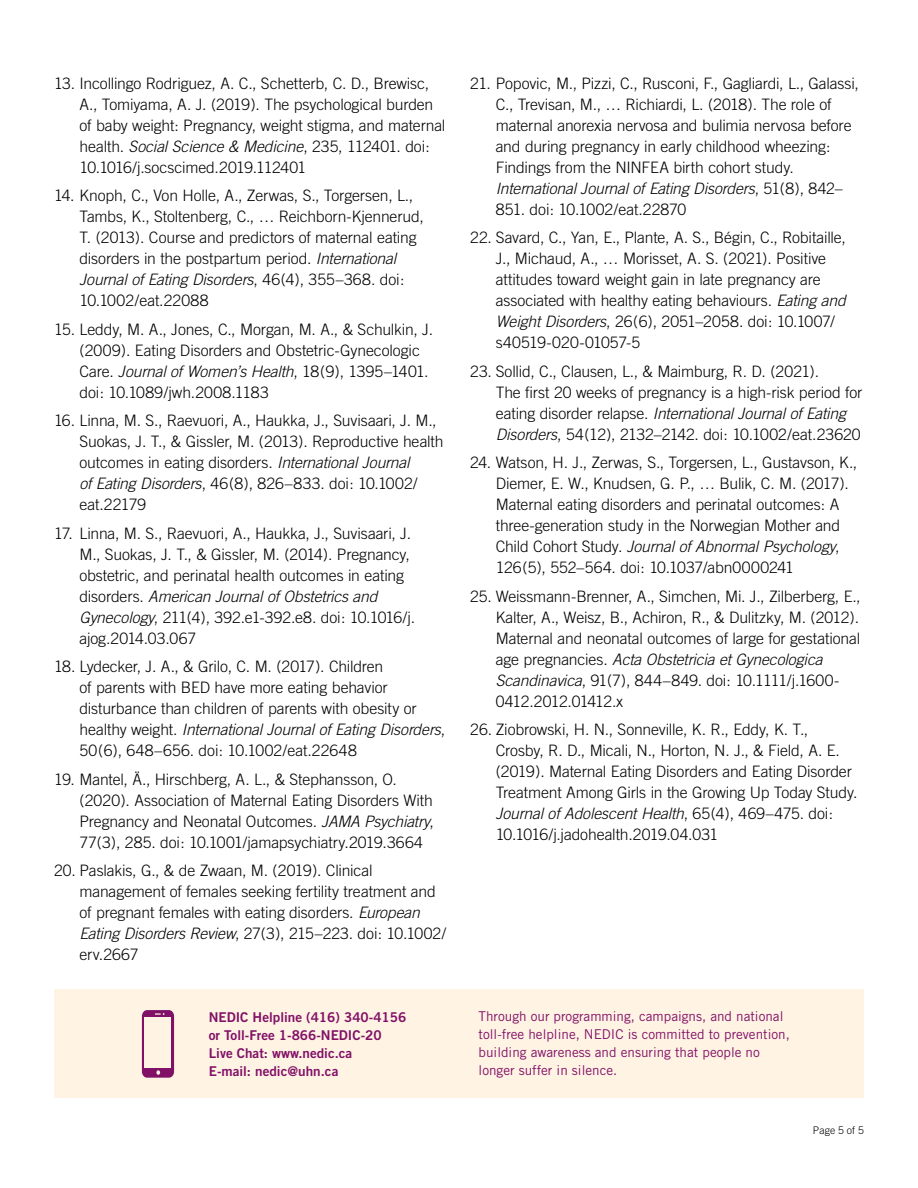
<style>
.page{position:relative;width:918px;height:1188px;background:#fff}
.page>*{position:absolute;margin:0;border:0;box-sizing:border-box;transform-origin:0 0}
.t1{font:300 15.75px/21px "Trade Gothic";letter-spacing:-.01em;color:#000}
.ACC_P_Yellow_Box_Text{font:13.5px/18px "Trade Gothic";color:#811167}
.ACC_H2_Helpline_text{font:13.5px/18px "Trade Gothic Bold Two";color:#811167}
.t2{font:300 10.5px "Trade Gothic";letter-spacing:.005em;color:#000}
.s1{font-style:italic}
</style>
<div class="page">
<div style="left:54px;top:989px;width:810px;height:108px;background:#fff3e3"></div>
<svg style="left:142px;top:1010px;width:32px;height:68px"></svg>
<p class="t1" style="left:80px;top:73px;width:367px;text-indent:-26px">13. Incollingo Rodriguez, A. C., Schetterb, C. D., Brewisc, A., Tomiyama, A. J. (2019). The psychological burden of baby weight: Pregnancy, weight stigma, and maternal health. <span class="s1">Social Science &amp; Medicine</span>, 235, 112401. doi:<br>10.1016/j.socscimed.2019.112401</p>
<p class="t1" style="left:80px;top:185px;width:346px;text-indent:-26px">14. Knoph, C., Von Holle, A., Zerwas, S., Torgersen, L., Tambs, K., Stoltenberg, C., … Reichborn-Kjennerud, T. (2013). Course and predictors of maternal eating disorders in the postpartum period. <span class="s1">International Journal of Eating Disorders</span>, 46(4), 355–368. doi:<br>10.1002/eat.22088</p>
<p class="t1" style="left:80px;top:319px;width:355px;text-indent:-26px">15. Leddy, M. A., Jones, C., Morgan, M. A., &amp; Schulkin, J. (2009). Eating Disorders and Obstetric-Gynecologic Care. <span class="s1">Journal of Women’s Health</span>, 18(9), 1395–1401. doi: 10.1089/jwh.2008.1183</p>
<p class="t1" style="left:80px;top:410px;width:366px;text-indent:-26px">16. Linna, M. S., Raevuori, A., Haukka, J., Suvisaari, J. M., Suokas, J. T., &amp; Gissler, M. (2013). Reproductive health outcomes in eating disorders. <span class="s1">International Journal<br>of Eating Disorders</span>, 46(8), 826–833. doi: 10.1002/ eat.22179</p>
<p class="t1" style="left:80px;top:523px;width:337px;text-indent:-26px">17. Linna, M. S., Raevuori, A., Haukka, J., Suvisaari, J.<br>M., Suokas, J. T., &amp; Gissler, M. (2014). Pregnancy, obstetric, and perinatal health outcomes in eating disorders. <span class="s1">American Journal of Obstetrics and Gynecology</span>, 211(4), 392.e1-392.e8. doi: 10.1016/j. ajog.2014.03.067</p>
<p class="t1" style="left:80px;top:656px;width:367px;text-indent:-26px">18. Lydecker, J. A., &amp; Grilo, C. M. (2017). Children<br>of parents with BED have more eating behavior disturbance than children of parents with obesity or healthy weight. <span class="s1">International Journal of Eating Disorders</span>, 50(6), 648–656. doi: 10.1002/eat.22648</p>
<p class="t1" style="left:80px;top:769px;width:356px;text-indent:-26px">19. Mantel, Ä., Hirschberg, A. L., &amp; Stephansson, O. (2020). Association of Maternal Eating Disorders With Pregnancy and Neonatal Outcomes. <span class="s1">JAMA Psychiatry</span>, 77(3), 285. doi: 10.1001/jamapsychiatry.2019.3664</p>
<p class="t1" style="left:80px;top:860px;width:368px;text-indent:-26px">20. Paslakis, G., &amp; de Zwaan, M. (2019). Clinical management of females seeking fertility treatment and of pregnant females with eating disorders. <span class="s1">European Eating Disorders Review</span>, 27(3), 215–223. doi: 10.1002/ erv.2667</p>
<p class="t1" style="left:496px;top:73px;width:365px;text-indent:-26px">21. Popovic, M., Pizzi, C., Rusconi, F., Gagliardi, L., Galassi, C., Trevisan, M., … Richiardi, L. (2018). The role of maternal anorexia nervosa and bulimia nervosa before and during pregnancy in early childhood wheezing:<br>Findings from the NINFEA birth cohort study.<br><span class="s1">International Journal of Eating Disorders</span>, 51(8), 842– 851. doi: 10.1002/eat.22870</p>
<p class="t1" style="left:496px;top:227px;width:352px;text-indent:-26px">22. Savard, C., Yan, E., Plante, A. S., Bégin, C., Robitaille, J., Michaud, A., … Morisset, A. S. (2021). Positive attitudes toward weight gain in late pregnancy are associated with healthy eating behaviours. <span class="s1">Eating and Weight Disorders</span>, 26(6), 2051–2058. doi: 10.1007/ s40519-020-01057-5</p>
<p class="t1" style="left:496px;top:361px;width:368px;text-indent:-26px">23. Sollid, C., Clausen, L., &amp; Maimburg, R. D. (2021).<br>The first 20 weeks of pregnancy is a high-risk period for eating disorder relapse. <span class="s1">International Journal of Eating Disorders</span>, 54(12), 2132–2142. doi: 10.1002/eat.23620</p>
<p class="t1" style="left:496px;top:452px;width:363px;text-indent:-26px">24. Watson, H. J., Zerwas, S., Torgersen, L., Gustavson, K., Diemer, E. W., Knudsen, G. P., … Bulik, C. M. (2017).<br>Maternal eating disorders and perinatal outcomes: A three-generation study in the Norwegian Mother and Child Cohort Study. <span class="s1">Journal of Abnormal Psychology</span>, 126(5), 552–564. doi: 10.1037/abn0000241</p>
<p class="t1" style="left:496px;top:586px;width:366px;text-indent:-26px">25. Weissmann-Brenner, A., Simchen, Mi. J., Zilberberg, E., Kalter, A., Weisz, B., Achiron, R., &amp; Dulitzky, M. (2012).<br>Maternal and neonatal outcomes of large for gestational age pregnancies. <span class="s1">Acta Obstetricia et Gynecologica Scandinavica</span>, 91(7), 844–849. doi: 10.1111/j.1600- 0412.2012.01412.x</p>
<p class="t1" style="left:496px;top:719px;width:363px;text-indent:-26px">26. Ziobrowski, H. N., Sonneville, K. R., Eddy, K. T., Crosby, R. D., Micali, N., Horton, N. J., &amp; Field, A. E. (2019). Maternal Eating Disorders and Eating Disorder Treatment Among Girls in the Growing Up Today Study.<br><span class="s1">Journal of Adolescent Health</span>, 65(4), 469–475. doi:<br>10.1016/j.jadohealth.2019.04.031</p>
<h2 class="ACC_H2_Helpline_text" style="left:209px;top:1008px;width:199px">NEDIC Helpline (416) 340-4156 or Toll-Free 1-866-NEDIC-20<br>Live Chat: www.nedic.ca<br>E-mail: nedic@uhn.ca</h2>
<p class="ACC_P_Yellow_Box_Text" style="left:479px;top:1007px;width:313px">Through our programming, campaigns, and national toll-free helpline, NEDIC is committed to prevention, building awareness and ensuring that people no longer suffer in silence.</p>
<p class="t2" style="left:813px;top:1124px;width:53px">Page 5 of 5</p>
</div>
